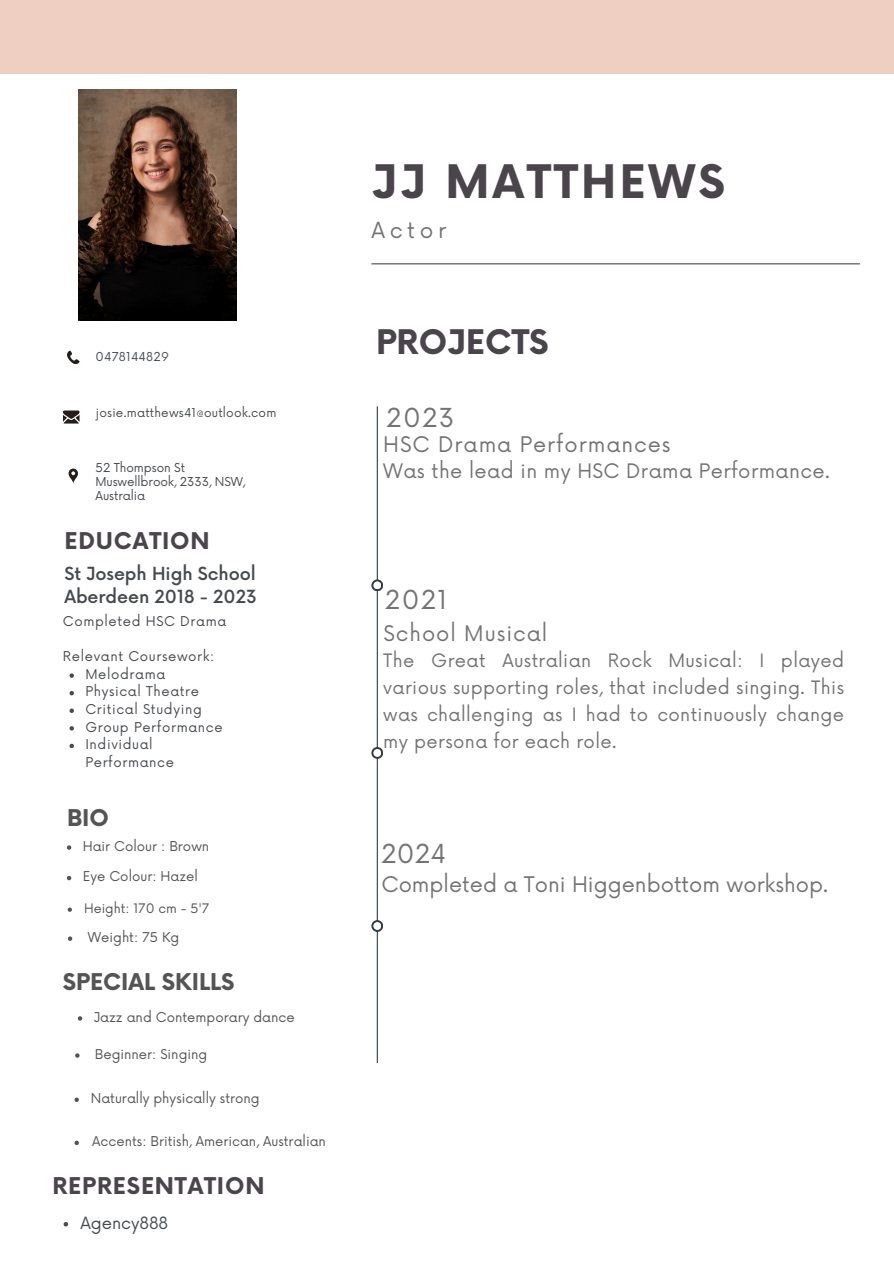
<style>
.page{position:relative;width:894px;height:1264px;background:#fff}
.page>*{position:absolute;margin:0;border:0;box-sizing:border-box;transform-origin:0 0}
.t1{font:700 45px "Now";letter-spacing:.07em;color:#4a454b}
.t2{font:700 33px "Now";color:#4a454b}
.t3{font:25.5px "Now";letter-spacing:.045em;color:#737373}
.t4{font:700 22.5px "Now";letter-spacing:.04em;color:#4a454b}
.t5{font:700 22.5px "Now";color:#545454}
.t6{font:21.6px "Now";letter-spacing:.215em;color:#737373}
.t7{font:21px "Now";color:#737373}
.t8{font:21px "Now";letter-spacing:.045em;color:#737373}
.t9{font:19.5px "Now";letter-spacing:.02em;color:#737373}
.t10{font:18px/27px "Now";letter-spacing:.02em;color:#737373;text-align:justify}
.t11{font:500 17.55px/23.7px "Now";letter-spacing:-.005em;color:#464a4e}
.t12{font:16.5px "Now";letter-spacing:-.005em;color:#464a4e}
.t13{font:13.2px "Now";color:#545454}
.t14{font:13.2px/17.5px "Now";letter-spacing:.05em;color:#464a4e}
.t15{font:12.75px "Now";color:#545454}
.t16{font:12px/14px "Now";letter-spacing:-.01em;color:#464a4e}
.t17{font:12px "Now";letter-spacing:.015em;color:#464a4e}
</style>
<div class="page">
<div style="left:0;top:0;width:893px;height:73px;background:#f0cfc3"></div>
<svg style="left:67px;top:350px;width:12px;height:14px"></svg>
<svg style="left:63px;top:410px;width:16px;height:13px"></svg>
<svg style="left:68px;top:468px;width:10px;height:15px"></svg>
<hr style="left:371px;top:263px;width:488px;height:1px;background:#464a4e">
<hr style="left:376px;top:406px;width:2px;height:656px;background:#323b4c">
<svg style="left:371px;top:579px;width:12px;height:12px"></svg>
<div style="left:373px;top:581px;width:8px;height:8px;background:#fff;border-radius:50%"></div>
<svg style="left:371px;top:920px;width:12px;height:11px"></svg>
<div style="left:373px;top:922px;width:8px;height:8px;background:#fff;border-radius:50%"></div>
<svg style="left:371px;top:747px;width:12px;height:11px"></svg>
<div style="left:373px;top:749px;width:8px;height:8px;background:#fff;border-radius:50%"></div>
<img style="left:79px;top:89px;width:157px;height:231px">
<svg style="left:64px;top:1222px;width:4px;height:4px"></svg>
<svg style="left:69px;top:673px;width:5px;height:4px"></svg>
<svg style="left:69px;top:691px;width:5px;height:4px"></svg>
<svg style="left:69px;top:708px;width:5px;height:5px"></svg>
<svg style="left:69px;top:726px;width:5px;height:4px"></svg>
<svg style="left:69px;top:743px;width:5px;height:5px"></svg>
<svg style="left:67px;top:845px;width:4px;height:4px"></svg>
<svg style="left:67px;top:875px;width:4px;height:5px"></svg>
<svg style="left:68px;top:907px;width:4px;height:4px"></svg>
<svg style="left:68px;top:936px;width:4px;height:4px"></svg>
<svg style="left:78px;top:1016px;width:4px;height:4px"></svg>
<svg style="left:75px;top:1053px;width:4px;height:4px"></svg>
<svg style="left:74px;top:1097px;width:5px;height:4px"></svg>
<svg style="left:74px;top:1140px;width:5px;height:5px"></svg>
<p class="t17" style="left:95px;top:350px;width:75px">0478144829</p>
<h1 class="t17" style="left:96px;top:405px;width:182px">josie.matthews41@outlook.com</h1>
<h5 class="t16" style="left:95px;top:461px;width:151px">52 Thompson St<br>Muswellbrook, 2333, NSW,<br>Australia</h5>
<p class="t4" style="left:64px;top:529px;width:147px">EDUCATION</p>
<p class="t11" style="left:64px;top:562px;width:194px">St Joseph High School<br>Aberdeen 2018 - 2023</p>
<p class="t14" style="left:63px;top:613px;width:165px">Completed HSC Drama</p>
<h4 class="t14" style="left:63px;top:648px;width:153px">Relevant Coursework:</h4>
<h6 class="t14" style="left:85px;top:666px;width:81px">Melodrama</h6>
<p class="t14" style="left:85px;top:683px;width:115px">Physical Theatre</p>
<p class="t14" style="left:85px;top:701px;width:118px">Critical Studying</p>
<p class="t14" style="left:85px;top:718px;width:139px">Group Performance</p>
<p class="t14" style="left:85px;top:736px;width:90px">Individual<br>Performance</p>
<h3 class="t5" style="left:67px;top:805px;width:43px">BIO</h3>
<h5 class="t13" style="left:83px;top:838px;width:128px">Hair Colour : Brown</h5>
<p class="t13" style="left:83px;top:869px;width:117px">Eye Colour: Hazel</p>
<h3 class="t15" style="left:84px;top:901px;width:127px">Height: 170 cm - 5'7</h3>
<h5 class="t13" style="left:88px;top:929px;width:93px">Weight: 75 Kg</h5>
<p class="t5" style="left:63px;top:969px;width:173px">SPECIAL SKILLS</p>
<h3 class="t13" style="left:94px;top:1009px;width:202px">Jazz and Contemporary dance</h3>
<h5 class="t13" style="left:95px;top:1046px;width:114px">Beginner: Singing</h5>
<p class="t13" style="left:91px;top:1090px;width:170px">Naturally physically strong</p>
<p class="t13" style="left:92px;top:1133px;width:235px">Accents: British, American, Australian</p>
<p class="t4" style="left:52px;top:1174px;width:213px">REPRESENTATION</p>
<h2 class="t12" style="left:80px;top:1213px;width:89px">Agency888</h2>
<h4 class="t1" style="left:371px;top:157px;width:355px">JJ MATTHEWS</h4>
<p class="t6" style="left:371px;top:218px;width:76px">Actor</p>
<p class="t2" style="left:376px;top:324px;width:174px">PROJECTS</p>
<p class="t3" style="left:386px;top:403px;width:70px">2023</p>
<p class="t8" style="left:383px;top:433px;width:289px">HSC Drama Performances</p>
<p class="t9" style="left:383px;top:460px;width:448px">Was the lead in my HSC Drama Performance.</p>
<p class="t3" style="left:385px;top:585px;width:64px">2021</p>
<p class="t8" style="left:383px;top:621px;width:165px">School Musical</p>
<h4 class="t10" style="left:383px;top:647px;width:462px">The Great Australian Rock Musical: I played various supporting roles, that included singing. This was challenging as I had to continuously change my persona for each role.</h4>
<h4 class="t3" style="left:381px;top:839px;width:66px">2024</h4>
<p class="t7" style="left:381px;top:872px;width:448px">Completed a Toni Higgenbottom workshop.</p>
</div>
